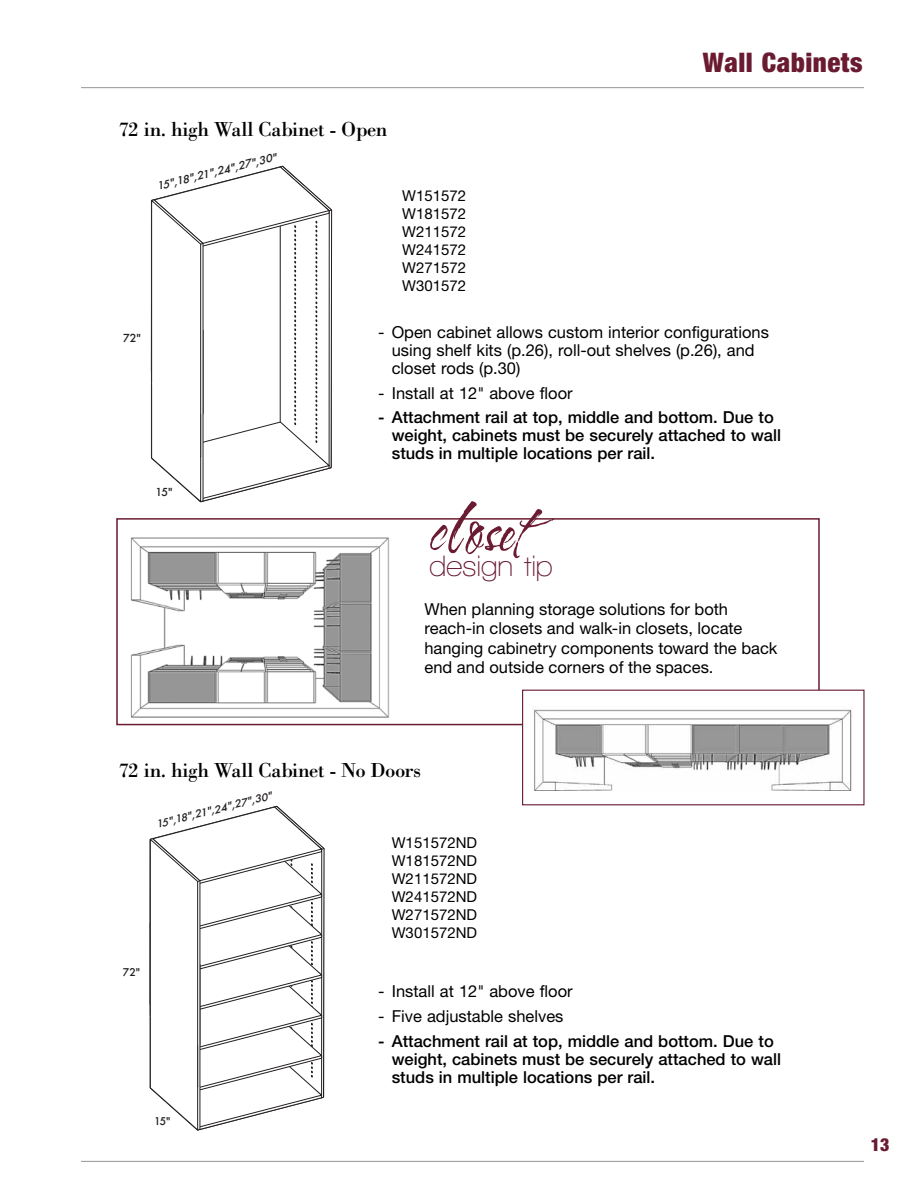
<style>
.page{position:relative;width:918px;height:1188px;background:#fff}
.page>*{position:absolute;margin:0;border:0;box-sizing:border-box;transform-origin:0 0}
.t1{font:62.25px "Water Brush ROB";color:#6a1b32}
.t2{font:600 30px "Walkway";color:#6a1b32}
.t3{font:900 condensed 27px "Helvetica Neue LT Std";letter-spacing:.02em;color:#6a1b31}
.t4{font:21px "Bodoni BT";letter-spacing:-.02em;color:#000}
.t5{font:900 condensed 18px "Helvetica Neue LT Std";color:#6a1b31}
.t6{font:16.5px/19.5px "Helvetica Neue LT Std";color:#000}
.t7{font:500 16.5px/18px "Helvetica Neue LT Std";color:#000}
.t8{font:15px/18px "Helvetica Neue LT Std";color:#000;text-align:justify}
.t9{font:500 10.8px "Futura";color:#231f20}
.t10{font:italic 500 10.5px "Futura";color:#231f20;scale:1.06 1}
.t11{font:500 10.5px "Futura";color:#231f20}
.t12{font:italic 500 10.2px "Futura";color:#231f20;scale:1.06 1}
</style>
<div class="page">
<hr style="left:81px;top:87px;width:783px;height:1px;background:#939598">
<hr style="left:81px;top:1161px;width:783px;height:1px;background:#939598">
<img style="left:130px;top:537px;width:260px;height:181px">
<div style="left:116px;top:518px;width:704px;height:207px;border:2px solid #6a1b31"></div>
<svg style="left:151px;top:166px;width:181px;height:336px"></svg>
<svg style="left:150px;top:806px;width:174px;height:324px"></svg>
<div style="left:522px;top:690px;width:343px;height:115px;background:#fff;border:1px solid #6a1b31"></div>
<img style="left:532px;top:709px;width:320px;height:81px">
<p class="t4" style="left:118px;top:116px;width:271px">72 in. high Wall Cabinet - Open</p>
<p class="t10" style="left:155px;top:180px;width:118px;rotate:-14deg">15",18",21",24",27",30"</p>
<p class="t8" style="left:402px;top:186px;width:65px">W151572<br>W181572<br>W211572<br>W241572<br>W271572<br>W301572</p>
<h3 class="t3" style="left:703px;top:45px;width:161px">Wall Cabinets</h3>
<p class="t9" style="left:123px;top:330px;width:19px">72"</p>
<p class="t9" style="left:156px;top:485px;width:18px">15"</p>
<p class="t6" style="left:392px;top:323px;width:379px;line-height:18px;text-indent:-13px">- Open cabinet allows custom interior configurations using shelf kits (p.26), roll-out shelves (p.26), and closet rods (p.30)</p>
<p class="t6" style="left:378px;top:383px;width:196px">- Install at 12" above floor</p>
<p class="t7" style="left:392px;top:408px;width:391px;text-indent:-13px">- Attachment rail at top, middle and bottom. Due to weight, cabinets must be securely attached to wall studs in multiple locations per rail.</p>
<h1 class="t1" style="left:428px;top:488px;width:102px">closet</h1>
<h2 class="t2" style="left:430px;top:550px;width:125px">design tip</h2>
<p class="t6" style="left:424px;top:599px;width:355px">When planning storage solutions for both reach-in closets and walk-in closets, locate hanging cabinetry components toward the back end and outside corners of the spaces.</p>
<p class="t4" style="left:118px;top:757px;width:304px">72 in. high Wall Cabinet - No Doors</p>
<p class="t12" style="left:154px;top:817px;width:114px;rotate:-14deg">15",18",21",24",27",30"</p>
<p class="t11" style="left:123px;top:965px;width:19px">72"</p>
<p class="t11" style="left:154px;top:1114px;width:18px">15"</p>
<p class="t8" style="left:392px;top:833px;width:87px">W151572ND W181572ND W211572ND W241572ND W271572ND W301572ND</p>
<p class="t6" style="left:378px;top:981px;width:196px">- Install at 12" above floor</p>
<p class="t6" style="left:378px;top:1006px;width:187px">- Five adjustable shelves</p>
<p class="t7" style="left:392px;top:1032px;width:391px;text-indent:-13px">- Attachment rail at top, middle and bottom. Due to weight, cabinets must be securely attached to wall studs in multiple locations per rail.</p>
<p class="t5" style="left:871px;top:1134px;width:20px">13</p>
</div>
